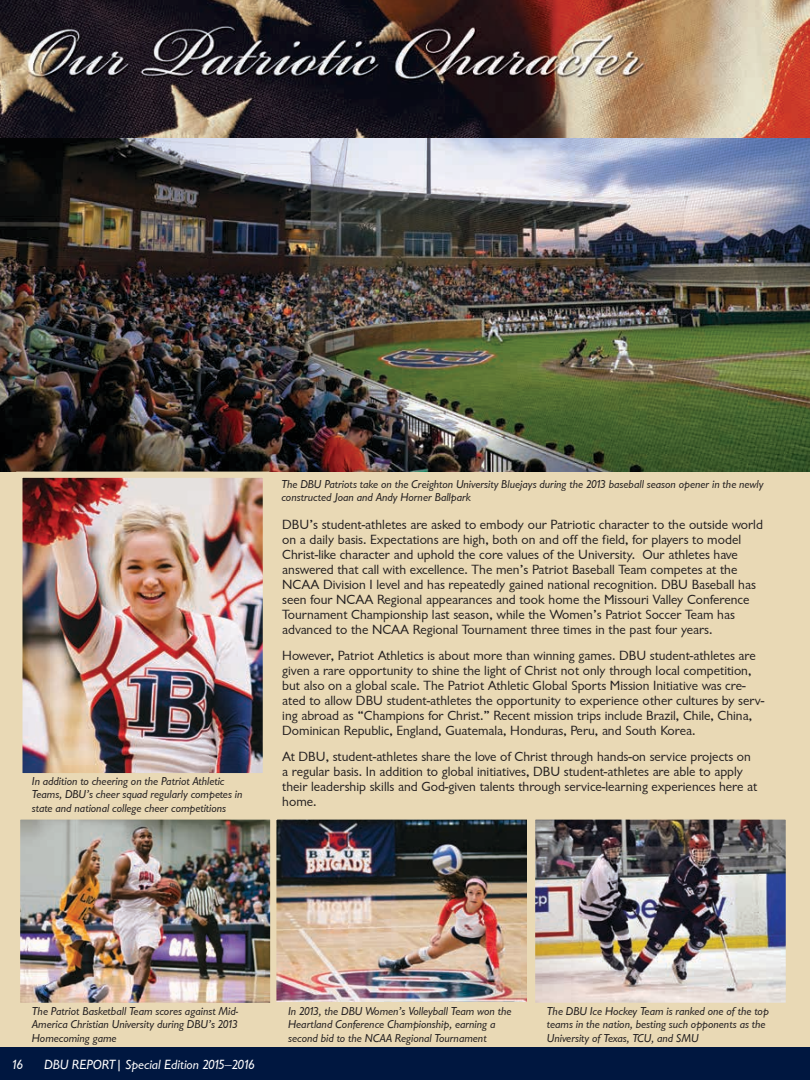
<style>
.page{position:relative;width:810px;height:1080px;background:#e9d9b5}
.page>*{position:absolute;margin:0;border:0;box-sizing:border-box;transform-origin:0 0}
.t1{font:13.75px/15px "Garrison Sans";color:#231f20}
.t2{font:13.75px "Garrison Sans ITALIC";color:#fff}
.t3{font:11.88px/13.1px "Garrison Sans ITALIC";color:#231f20}
.s1{font-family:"Times New Roman"}
</style>
<div class="page">
<div style="left:0;top:1048px;width:810px;height:32px;background:#001740"></div>
<img style="left:0;top:0;width:810px;height:138px">
<img style="left:0;top:138px;width:810px;height:333px">
<img style="left:13px;top:468px;width:259px;height:305px">
<img style="left:20px;top:819px;width:247px;height:184px">
<img style="left:267px;top:819px;width:259px;height:184px">
<img style="left:526px;top:819px;width:260px;height:184px">
<p class="t3" style="left:32px;top:775px;width:212px">In addition to cheering on the Patriot Athletic<br>Teams, DBU’s cheer squad regularly competes in state and national college cheer competitions</p>
<p class="t3" style="left:281px;top:477px;width:484px">The DBU Patriots take on the Creighton University Bluejays during the 2013 baseball season opener in the newly constructed Joan and Andy Horner Ballpark</p>
<p class="t1" style="left:282px;top:517px;width:482px">DBU’s student-athletes are asked to embody our Patriotic character to the outside world on a daily basis. Expectations are high, both on and off the field, for players to model Christ-like character and uphold the core values of the University. Our athletes have answered that call with excellence. The men’s Patriot Baseball Team competes at the NCAA Division I level and has repeatedly gained national recognition. DBU Baseball has seen four NCAA Regional appearances and took home the Missouri Valley Conference Tournament Championship last season, while the Women’s Patriot Soccer Team has advanced to the NCAA Regional Tournament three times in the past four years.</p>
<p class="t1" style="left:282px;top:648px;width:484px">However, Patriot Athletics is about more than winning games. DBU student-athletes are given a rare opportunity to shine the light of Christ not only through local competition, but also on a global scale. The Patriot Athletic Global Sports Mission Initiative was cre&shy;ated to allow DBU student-athletes the opportunity to experience other cultures by serv&shy;ing abroad as “Champions for Christ.” Recent mission trips include Brazil, Chile, China, Dominican Republic, England, Guatemala, Honduras, Peru, and South Korea.</p>
<p class="t1" style="left:282px;top:750px;width:477px">At DBU, student-athletes share the love of Christ through hands-on service projects on a regular basis. In addition to global initiatives, DBU student-athletes are able to apply their leadership skills and God-given talents through service-learning experiences here at home.</p>
<p class="t3" style="left:32px;top:1005px;width:208px;text-align:justify">The Patriot Basketball Team scores against Mid-America Christian University during DBU’s 2013<br>Homecoming game</p>
<p class="t3" style="left:288px;top:1005px;width:225px">In 2013, the DBU Women’s Volleyball Team won the<br>Heartland Conference Championship, earning a second bid to the NCAA Regional Tournament</p>
<p class="t3" style="left:547px;top:1005px;width:223px">The DBU Ice Hockey Team is ranked one of the top teams in the nation, besting such opponents as the<br>University of Texas, TCU, and SMU</p>
<p class="t2" style="left:11px;top:1057px;width:13px">16</p>
<p class="t2" style="left:44px;top:1057px;width:212px">DBU REPORT| Special Edition 2015<span class="s1">–</span>2016</p>
</div>
